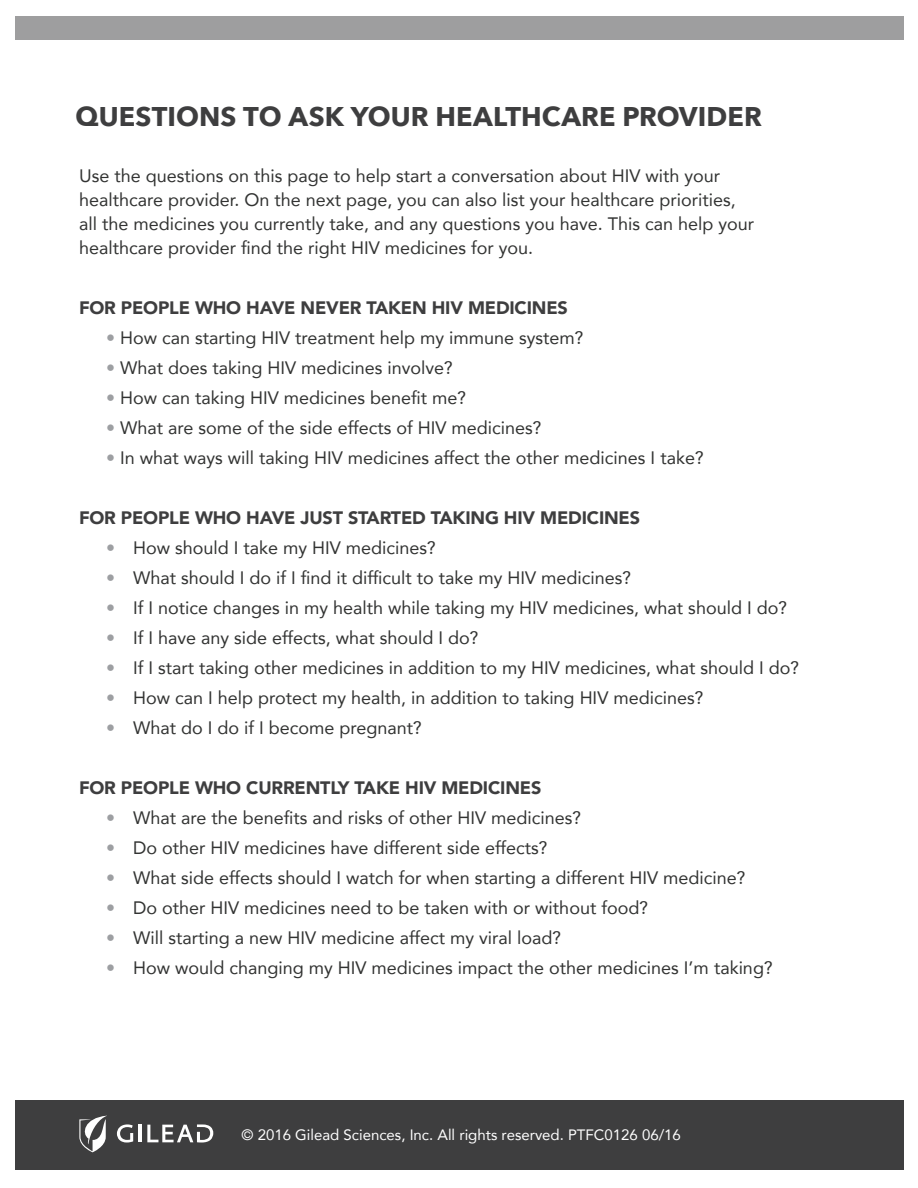
<style>
.page{position:relative;width:918px;height:1188px;background:#fff}
.page>*{position:absolute;margin:0;border:0;box-sizing:border-box;transform-origin:0 0}
.t1{font:700 27px "Avenir Next";color:#3e3e3f}
.t2{font:18px/24px "Avenir";color:#323332}
.t3{font:900 18px "Avenir";letter-spacing:-.01em;color:#3e3e3f}
.t4{font:15px "Avenir";color:#fff}
.s1{color:#9d9fa2}
</style>
<div class="page">
<div style="left:15px;top:1100px;width:888px;height:69px;background:#3e3e3f"></div>
<div style="left:15px;top:16px;width:888px;height:24px;background:#9e9e9f"></div>
<svg style="left:117px;top:1124px;width:16px;height:19px"></svg>
<hr style="left:139px;top:1125px;width:3px;height:17px;background:#fff">
<svg style="left:147px;top:1124px;width:66px;height:19px"></svg>
<svg style="left:79px;top:1116px;width:27px;height:36px"></svg>
<p class="t1" style="left:76px;top:94px;width:688px">QUESTIONS TO ASK YOUR HEALTHCARE PROVIDER</p>
<p class="t2" style="left:79px;top:163px;width:677px">Use the questions on this page to help start a conversation about HIV with your healthcare provider. On the next page, you can also list your healthcare priorities, all the medicines you currently take, and any questions you have. This can help your healthcare provider find the right HIV medicines for you.</p>
<p class="t3" style="left:79px;top:292px;width:490px">FOR PEOPLE WHO HAVE NEVER TAKEN HIV MEDICINES</p>
<p class="t2" style="left:106px;top:325px;width:479px"><span class="s1">•</span> How can starting HIV treatment help my immune system?</p>
<p class="t2" style="left:106px;top:355px;width:348px"><span class="s1">•</span> What does taking HIV medicines involve?</p>
<p class="t2" style="left:106px;top:385px;width:362px"><span class="s1">•</span> How can taking HIV medicines benefit me?</p>
<p class="t2" style="left:106px;top:415px;width:437px"><span class="s1">•</span> What are some of the side effects of HIV medicines?</p>
<p class="t2" style="left:106px;top:445px;width:599px"><span class="s1">•</span> In what ways will taking HIV medicines affect the other medicines I take?</p>
<p class="t3" style="left:79px;top:502px;width:563px">FOR PEOPLE WHO HAVE JUST STARTED TAKING HIV MEDICINES</p>
<p class="t2" style="left:106px;top:535px;width:331px"><span class="s1">•</span> How should I take my HIV medicines?</p>
<p class="t2" style="left:106px;top:565px;width:527px"><span class="s1">•</span> What should I do if I find it difficult to take my HIV medicines?</p>
<p class="t2" style="left:106px;top:595px;width:683px"><span class="s1">•</span> If I notice changes in my health while taking my HIV medicines, what should I do?</p>
<p class="t2" style="left:106px;top:625px;width:374px"><span class="s1">•</span> If I have any side effects, what should I do?</p>
<p class="t2" style="left:106px;top:655px;width:695px"><span class="s1">•</span> If I start taking other medicines in addition to my HIV medicines, what should I do?</p>
<p class="t2" style="left:106px;top:685px;width:599px"><span class="s1">•</span> How can I help protect my health, in addition to taking HIV medicines?</p>
<p class="t2" style="left:106px;top:715px;width:317px"><span class="s1">•</span> What do I do if I become pregnant?</p>
<p class="t3" style="left:79px;top:772px;width:464px">FOR PEOPLE WHO CURRENTLY TAKE HIV MEDICINES</p>
<p class="t2" style="left:106px;top:805px;width:477px"><span class="s1">•</span> What are the benefits and risks of other HIV medicines?</p>
<p class="t2" style="left:106px;top:835px;width:443px"><span class="s1">•</span> Do other HIV medicines have different side effects?</p>
<p class="t2" style="left:106px;top:865px;width:641px"><span class="s1">•</span> What side effects should I watch for when starting a different HIV medicine?</p>
<p class="t2" style="left:106px;top:895px;width:544px"><span class="s1">•</span> Do other HIV medicines need to be taken with or without food?</p>
<p class="t2" style="left:106px;top:925px;width:457px"><span class="s1">•</span> Will starting a new HIV medicine affect my viral load?</p>
<p class="t2" style="left:106px;top:955px;width:668px"><span class="s1">•</span> How would changing my HIV medicines impact the other medicines I’m taking?</p>
<p class="t4" style="left:242px;top:1123px;width:441px">© 2016 Gilead Sciences, Inc. All rights reserved. PTFC0126 06/16</p>
</div>
